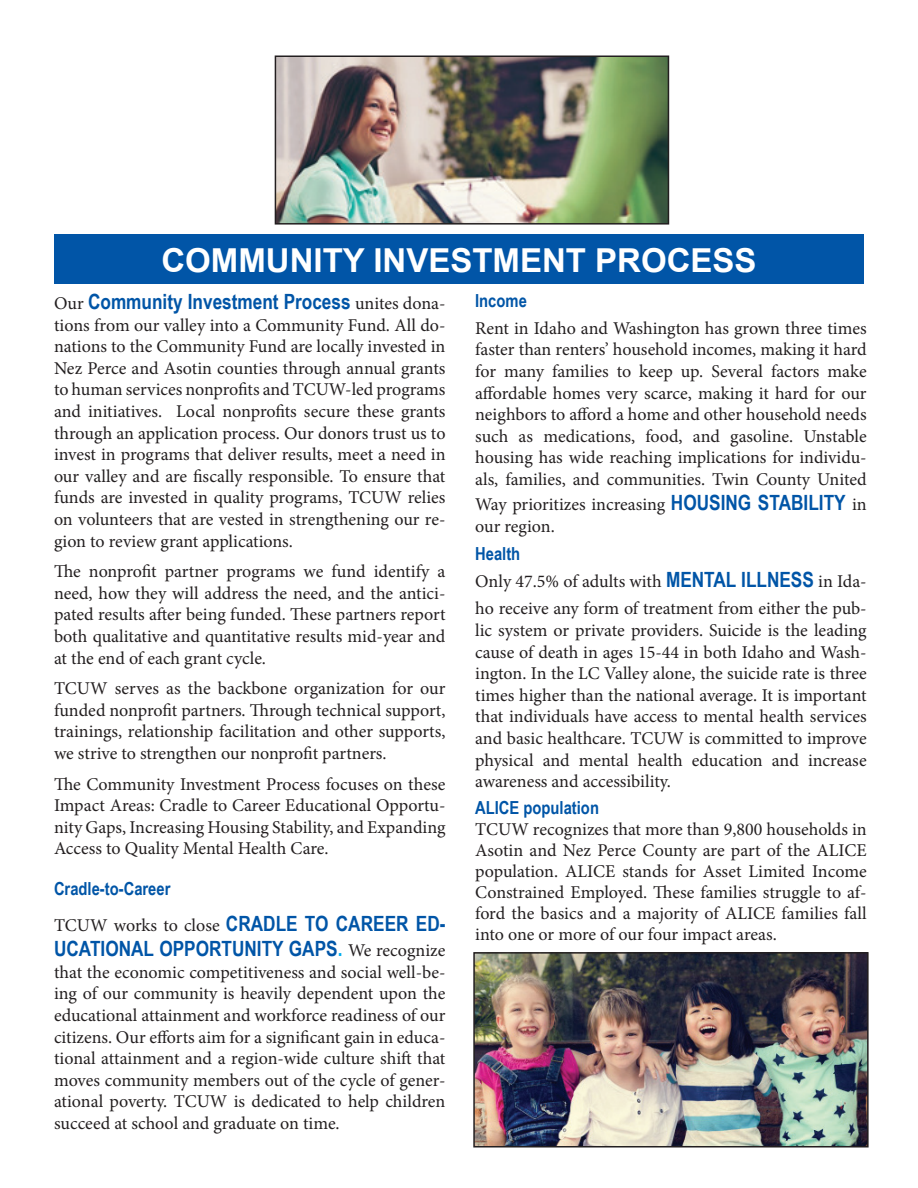
<style>
.page{position:relative;width:918px;height:1188px;background:#fff}
.page>*{position:absolute;margin:0;border:0;box-sizing:border-box;transform-origin:0 0}
.t1{font:700 33px "Arial";color:#fff}
.t2{font:700 21px/25.2px "Arial Narrow";color:#0155a7}
.t3{font:18px/21.6px "Minion Pro";color:#231f20;text-align:justify}
.t4{font:700 18px "Arial Narrow";color:#0155a7}
.s1{font-family:"Minion Pro";font-weight:400;font-size:18px;color:#231f20}
.s2{color:#00aeef}
.s3{font-family:"Arial Narrow";font-weight:700;font-size:21px;color:#0155a7}
</style>
<div class="page">
<img style="left:476px;top:955px;width:390px;height:190px">
<div style="left:473px;top:952px;width:396px;height:196px;border:2px solid #231f20"></div>
<div style="left:54px;top:235px;width:810px;height:49px;background:#0155a7"></div>
<img style="left:278px;top:59px;width:388px;height:163px">
<div style="left:275px;top:56px;width:394px;height:169px;border:2px solid #231f20"></div>
<h1 class="t1" style="left:161px;top:237px;width:597px">COMMUNITY INVESTMENT PROCESS</h1>
<p class="t2" style="left:54px;top:288px;width:393px"><span class="s1">Our</span> Community Investment Process <span class="s1">unites dona-</span></p>
<p class="t3" style="left:54px;top:314px;width:393px">tions from our valley into a Community Fund. All do&shy;nations to the Community Fund are locally invested in Nez Perce and Asotin counties through annual grants to human services nonprofits and TCUW-led programs and initiatives. Local nonprofits secure these grants through an application process. Our donors trust us to invest in programs that deliver results, meet a need in our valley and are fiscally responsible. To ensure that funds are invested in quality programs, TCUW relies on volunteers that are vested in strengthening our re&shy;gion to review grant applications.</p>
<p class="t3" style="left:54px;top:561px;width:393px">The nonprofit partner programs we fund identify a need, how they will address the need, and the antici&shy;pated results after being funded. These partners report both qualitative and quantitative results mid-year and at the end of each grant cycle.</p>
<p class="t3" style="left:54px;top:678px;width:393px">TCUW serves as the backbone organization for our funded nonprofit partners. Through technical support, trainings, relationship facilitation and other supports, we strive to strengthen our nonprofit partners.</p>
<p class="t3" style="left:54px;top:773px;width:393px">The Community Investment Process focuses on these Impact Areas: Cradle to Career Educational Opportu&shy;nity Gaps, Increasing Housing Stability, and Expanding Access to Quality Mental Health Care.</p>
<p class="t4" style="left:54px;top:875px;width:118px">Cradle-to-Career</p>
<p class="t2" style="left:54px;top:910px;width:393px"><span class="s1">TCUW works to close</span> CRADLE TO CAREER ED-<br>UCATIONAL OPPORTUNITY GAPS<span class="s2">.</span> <span class="s1">We recognize</span></p>
<p class="t3" style="left:54px;top:961px;width:393px">that the economic competitiveness and social well-be&shy;ing of our community is heavily dependent upon the educational attainment and workforce readiness of our citizens. Our efforts aim for a significant gain in educa&shy;tional attainment and a region-wide culture shift that moves community members out of the cycle of gener&shy;ational poverty. TCUW is dedicated to help children succeed at school and graduate on time.</p>
<p class="t4" style="left:475px;top:287px;width:53px">Income</p>
<p class="t3" style="left:475px;top:317px;width:393px">Rent in Idaho and Washington has grown three times faster than renters’ household incomes, making it hard for many families to keep up. Several factors make affordable homes very scarce, making it hard for our neighbors to afford a home and other household needs such as medications, food, and gasoline. Unstable housing has wide reaching implications for individu&shy;als, families, and communities. Twin County United</p>
<p class="t3" style="left:475px;top:494px;width:393px">Way prioritizes increasing <span class="s3">HOUSING STABILITY</span> in our region.</p>
<p class="t4" style="left:475px;top:540px;width:47px">Health</p>
<p class="t3" style="left:475px;top:568px;width:393px;line-height:27px">Only 47.5% of adults with <span class="s3">MENTAL ILLNESS</span> in Ida&shy;ho receive any form of treatment from either the pub-</p>
<p class="t3" style="left:475px;top:620px;width:393px">lic system or private providers. Suicide is the leading cause of death in ages 15-44 in both Idaho and Wash&shy;ington. In the LC Valley alone, the suicide rate is three times higher than the national average. It is important that individuals have access to mental health services and basic healthcare. TCUW is committed to improve physical and mental health education and increase awareness and accessibility.</p>
<p class="t4" style="left:475px;top:794px;width:125px">ALICE population</p>
<p class="t3" style="left:475px;top:819px;width:393px;line-height:21px">TCUW recognizes that more than 9,800 households in Asotin and Nez Perce County are part of the ALICE population. ALICE stands for Asset Limited Income Constrained Employed. These families struggle to af&shy;ford the basics and a majority of ALICE families fall into one or more of our four impact areas.</p>
</div>
